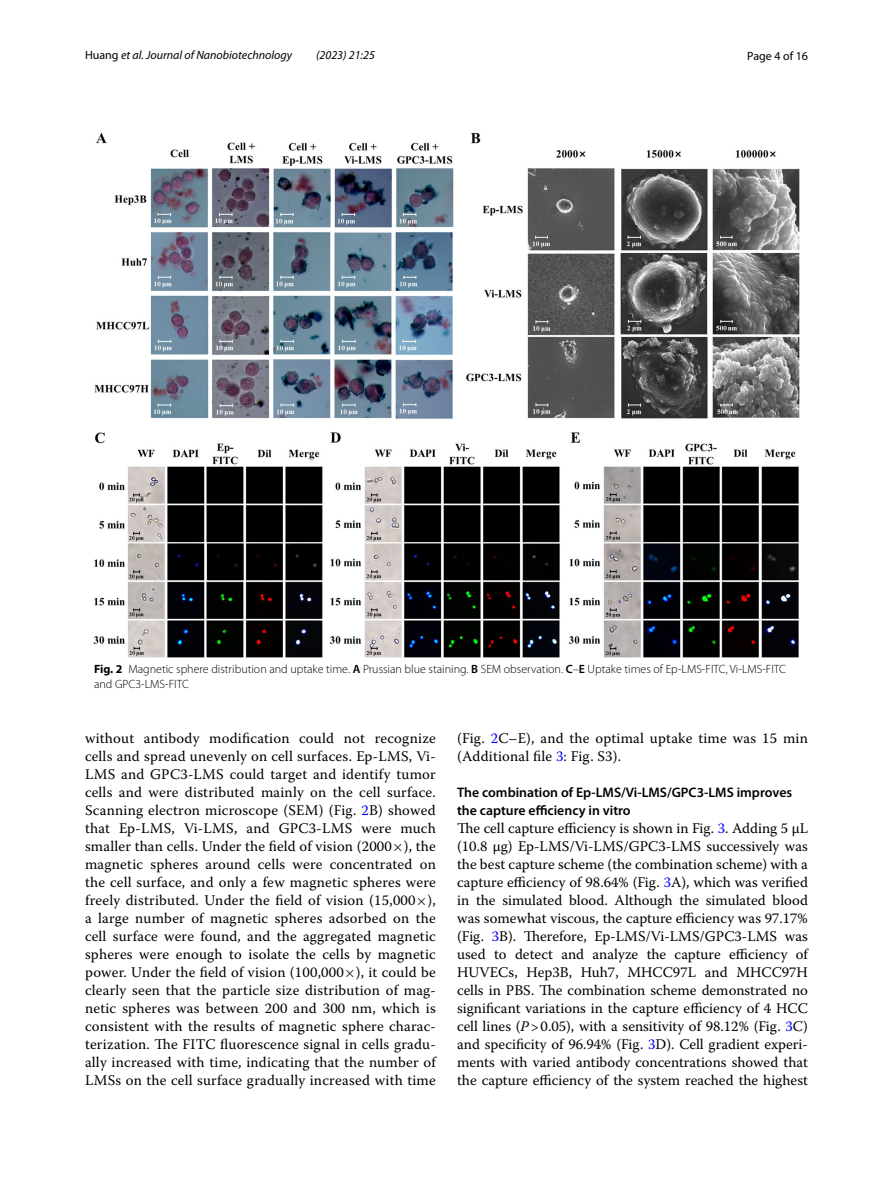
<style>
.page{position:relative;width:893px;height:1187px;background:#fff}
.page>*{position:absolute;margin:0;border:0;box-sizing:border-box;transform-origin:0 0}
.t1{font:14.7px/18px "Warnock Pro";letter-spacing:.015em;color:#000;text-align:justify}
.t2{font:600 13.8px/18px "Myriad Pro";color:#000}
.t3{font:300 12px/15px "Myriad Pro";color:#000}
.t4{font:italic 12px "Myriad Pro";color:#000}
.t5{font:12px "Myriad Pro";color:#000}
.s1{font-style:normal}
.s2{font-weight:700}
.s3{font-weight:600}
.s4{color:#00f}
.s5{font-family:"MTSY"}
.s6{font-style:italic}
</style>
<div class="page">
<img style="left:94px;top:133px;width:705px;height:524px">
<p class="t4" style="left:85px;top:48px;width:209px"><span class="s1">Huang</span> et al. Journal of Nanobiotechnology</p>
<p class="t4" style="left:316px;top:48px;width:60px">(2023) 21:25</p>
<p class="t5" style="left:747px;top:48px;width:62px">Page 4 of 16</p>
<p class="t3" style="left:94px;top:661px;width:693px"><span class="s2">Fig. 2</span> Magnetic sphere distribution and uptake time. <span class="s3">A</span> Prussian blue staining. <span class="s3">B</span> SEM observation. <span class="s3">C</span>–<span class="s3">E</span> Uptake times of Ep-LMS-FITC, Vi-LMS-FITC and GPC3-LMS-FITC</p>
<p class="t1" style="left:85px;top:728px;width:352px">without antibody modification could not recognize cells and spread unevenly on cell surfaces. Ep-LMS, Vi-LMS and GPC3-LMS could target and identify tumor cells and were distributed mainly on the cell surface.<br>Scanning electron microscope (SEM) (Fig. <span class="s4">2</span>B) showed that Ep-LMS, Vi-LMS, and GPC3-LMS were much smaller than cells. Under the field of vision (2000<span class="s5">×</span>), the magnetic spheres around cells were concentrated on the cell surface, and only a few magnetic spheres were freely distributed. Under the field of vision (15,000<span class="s5">×</span>), a large number of magnetic spheres adsorbed on the cell surface were found, and the aggregated magnetic spheres were enough to isolate the cells by magnetic power. Under the field of vision (100,000<span class="s5">×</span>), it could be clearly seen that the particle size distribution of mag&shy;netic spheres was between 200 and 300 nm, which is consistent with the results of magnetic sphere charac&shy;terization. The FITC fluorescence signal in cells gradu&shy;ally increased with time, indicating that the number of LMSs on the cell surface gradually increased with time</p>
<p class="t1" style="left:457px;top:728px;width:352px">(Fig. <span class="s4">2</span>C–E), and the optimal uptake time was 15 min (Additional file <span class="s4">3</span>: Fig. S3).</p>
<p class="t2" style="left:457px;top:782px;width:337px">The combination of Ep‑LMS/Vi‑LMS/GPC3‑LMS improves the capture efficiency in vitro</p>
<p class="t1" style="left:457px;top:818px;width:352px">The cell capture efficiency is shown in Fig. <span class="s4">3</span>. Adding 5 μL (10.8 μg) Ep-LMS/Vi-LMS/GPC3-LMS successively was the best capture scheme (the combination scheme) with a capture efficiency of 98.64% (Fig. <span class="s4">3</span>A), which was verified in the simulated blood. Although the simulated blood was somewhat viscous, the capture efficiency was 97.17% (Fig. <span class="s4">3</span>B). Therefore, Ep-LMS/Vi-LMS/GPC3-LMS was used to detect and analyze the capture efficiency of HUVECs, Hep3B, Huh7, MHCC97L and MHCC97H cells in PBS. The combination scheme demonstrated no significant variations in the capture efficiency of 4 HCC cell lines (<span class="s6">P</span>&gt;0.05), with a sensitivity of 98.12% (Fig. <span class="s4">3</span>C) and specificity of 96.94% (Fig. <span class="s4">3</span>D). Cell gradient experi&shy;ments with varied antibody concentrations showed that the capture efficiency of the system reached the highest</p>
</div>
